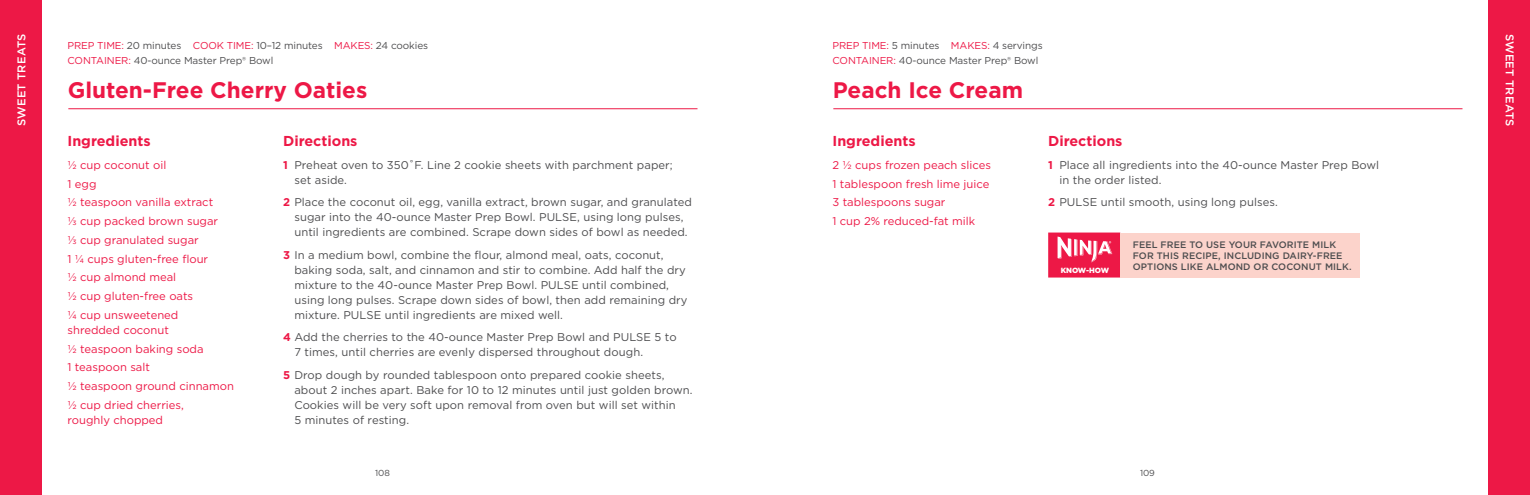
<style>
.page{position:relative;width:1530px;height:495px;background:#fff}
.page>*{position:absolute;margin:0;border:0;box-sizing:border-box;transform-origin:0 0}
.t1{font:700 22.5px "Gotham";color:#ed1846}
.t2{font:700 14.38px "Gotham";color:#ed1846}
.t3{font:11.25px/15px "Gotham";letter-spacing:.005em;color:#4d4d4f}
.t4{font:11.25px/18.8px "Gotham";color:#ed1846}
.t5{font:500 11.25px "Gotham";letter-spacing:.01em;color:#fff}
.t6{font:10px/15px "Gotham";letter-spacing:-.01em;color:#4d4d4f}
.t7{font:500 9.38px/11.2px "Gotham";letter-spacing:.01em;color:#4d4d4f}
.t8{font:8.75px "Gotham";color:#4d4d4f}
.t9{font:900 7.5px "Gotham";color:#fff}
.s1{font-weight:700;color:#ed1846}
.s2{color:#ed1846}
</style>
<div class="page">
<hr style="left:68px;top:108px;width:630px;height:1px;background:#ed1846">
<div style="left:0;top:0;width:41px;height:495px;background:#ed1846"></div>
<div style="left:1489px;top:0;width:41px;height:495px;background:#ed1846"></div>
<div style="left:1120px;top:233px;width:239px;height:45px;background:#fcd3cb"></div>
<svg style="left:1048px;top:233px;width:72px;height:45px;background:#ef3e64"></svg>
<hr style="left:833px;top:108px;width:629px;height:1px;background:#ed1846">
<p class="t5" style="left:14px;top:126px;width:94px;rotate:-90deg">SWEET TREATS</p>
<p class="t5" style="left:1517px;top:34px;width:94px;rotate:90deg">SWEET TREATS</p>
<p class="t4" style="left:832px;top:155px;width:160px">2 1∕2 cups frozen peach slices<br>1 tablespoon fresh lime juice<br>3 tablespoons sugar<br>1 cup 2% reduced-fat milk</p>
<p class="t3" style="left:1059px;top:157px;width:321px;text-indent:-11px"><span class="s1">1</span> Place all ingredients into the 40-ounce Master Prep Bowl in the order listed.</p>
<p class="t6" style="left:68px;top:37px;width:362px"><span class="s2">PREP TIME:</span> 20 minutes <span class="s2">COOK TIME:</span> 10–12 minutes <span class="s2">MAKES:</span> 24 cookies<br><span class="s2">CONTAINER:</span> 40-ounce Master Prep® Bowl</p>
<p class="t6" style="left:832px;top:37px;width:212px"><span class="s2">PREP TIME:</span> 5 minutes <span class="s2">MAKES:</span> 4 servings<br><span class="s2">CONTAINER:</span> 40-ounce Master Prep® Bowl</p>
<h1 class="t1" style="left:68px;top:75px;width:301px">Gluten-Free Cherry Oaties</h1>
<h1 class="t1" style="left:833px;top:75px;width:192px">Peach Ice Cream</h1>
<p class="t2" style="left:68px;top:132px;width:85px">Ingredients</p>
<p class="t2" style="left:283px;top:132px;width:76px">Directions</p>
<p class="t2" style="left:832px;top:132px;width:85px">Ingredients</p>
<p class="t2" style="left:1048px;top:132px;width:76px">Directions</p>
<p class="t3" style="left:294px;top:157px;width:380px;text-indent:-11px"><span class="s1">1</span> Preheat oven to 350˚F. Line 2 cookie sheets with parchment paper; set aside.</p>
<p class="t3" style="left:294px;top:195px;width:399px;text-indent:-11px"><span class="s1">2</span> Place the coconut oil, egg, vanilla extract, brown sugar, and granulated sugar into the 40-ounce Master Prep Bowl. PULSE, using long pulses, until ingredients are combined. Scrape down sides of bowl as needed.</p>
<p class="t3" style="left:294px;top:247px;width:395px;text-indent:-11px"><span class="s1">3</span> In a medium bowl, combine the flour, almond meal, oats, coconut, baking soda, salt, and cinnamon and stir to combine. Add half the dry mixture to the 40-ounce Master Prep Bowl. PULSE until combined, using long pulses. Scrape down sides of bowl, then add remaining dry mixture. PULSE until ingredients are mixed well.</p>
<p class="t3" style="left:294px;top:330px;width:384px;text-indent:-11px"><span class="s1">4</span> Add the cherries to the 40-ounce Master Prep Bowl and PULSE 5 to<br>7 times, until cherries are evenly dispersed throughout dough.</p>
<p class="t3" style="left:294px;top:367px;width:400px;text-indent:-11px"><span class="s1">5</span> Drop dough by rounded tablespoon onto prepared cookie sheets, about 2 inches apart. Bake for 10 to 12 minutes until just golden brown.<br>Cookies will be very soft upon removal from oven but will set within<br>5 minutes of resting.</p>
<p class="t4" style="left:68px;top:155px;width:152px">1∕2 cup coconut oil<br>1 egg<br>1∕2 teaspoon vanilla extract<br>1∕3 cup packed brown sugar<br>1∕3 cup granulated sugar<br>1 1∕4 cups gluten-free flour<br>1∕2 cup almond meal<br>1∕2 cup gluten-free oats<br>1∕4 cup unsweetened</p>
<p class="t4" style="left:68px;top:320px;width:168px">shredded coconut<br>1∕2 teaspoon baking soda<br>1 teaspoon salt<br>1∕2 teaspoon ground cinnamon<br>1∕2 cup dried cherries,</p>
<p class="t4" style="left:68px;top:410px;width:97px">roughly chopped</p>
<p class="t3" style="left:1048px;top:195px;width:231px"><span class="s1">2</span> PULSE until smooth, using long pulses.</p>
<p class="t7" style="left:1133px;top:238px;width:211px">FEEL FREE TO USE YOUR FAVORITE MILK<br>FOR THIS RECIPE, INCLUDING DAIRY-FREE</p>
<p class="t9" style="left:1061px;top:265px;width:50px">KNOW-HOW</p>
<p class="t7" style="left:1133px;top:261px;width:220px">OPTIONS LIKE ALMOND OR COCONUT MILK.</p>
<p class="t8" style="left:375px;top:468px;width:16px">108</p>
<p class="t8" style="left:1140px;top:468px;width:16px">109</p>
</div>
